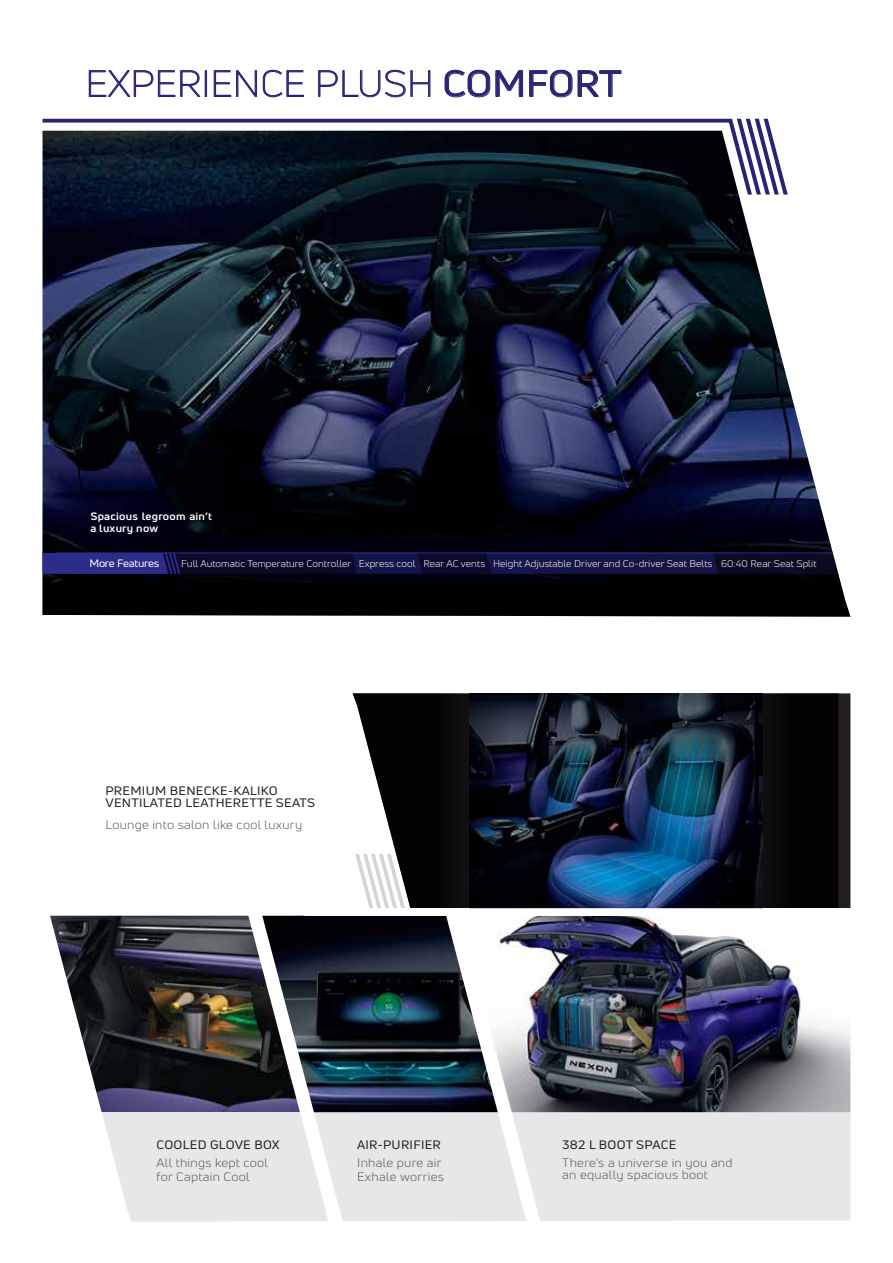
<style>
.page{position:relative;width:893px;height:1263px;background:#fff}
.page>*{position:absolute;margin:0;border:0;box-sizing:border-box;transform-origin:0 0}
.t1{font:300 36px "Uni Neue";color:#272474;scale:1.1 1}
.t2{font:12px/13.4px "Uni Neue";letter-spacing:.02em;color:#58595b;scale:1.1 1}
.t3{font:12px/12.3px "Uni Neue";letter-spacing:.02em;color:#231f20;scale:1.1 1}
.t4{font:700 10.5px/12.5px "Uni Neue";letter-spacing:.02em;color:#fff;scale:1.1 1}
.t5{font:10.5px "Uni Neue";letter-spacing:-.02em;color:#fff;scale:1.1 1}
.t6{font:9.6px "Uni Neue";color:#fff;scale:1.1 1}
.s1{font-weight:400}
</style>
<div class="page">
<svg style="left:43px;top:119px;width:693px;height:12px"></svg>
<svg style="left:737px;top:119px;width:34px;height:12px"></svg>
<svg style="left:89px;top:70px;width:111px;height:27px"></svg>
<div style="left:205px;top:71px;width:2px;height:26px;border:1px solid #272474"></div>
<svg style="left:214px;top:70px;width:43px;height:27px"></svg>
<svg style="left:263px;top:70px;width:41px;height:27px"></svg>
<svg style="left:318px;top:70px;width:112px;height:27px"></svg>
<svg style="left:445px;top:70px;width:78px;height:27px"></svg>
<svg style="left:529px;top:70px;width:43px;height:27px"></svg>
<svg style="left:578px;top:70px;width:43px;height:27px"></svg>
<img style="left:43px;top:131px;width:764px;height:323px">
<svg style="left:43px;top:454px;width:807px;height:163px;background:#0f101e"></svg>
<svg style="left:43px;top:553px;width:795px;height:21px;background:#141545"></svg>
<svg style="left:353px;top:693px;width:497px;height:215px;background:#231f20"></svg>
<img style="left:469px;top:693px;width:245px;height:215px">
<svg style="left:353px;top:694px;width:156px;height:214px;background:#252629"></svg>
<svg style="left:714px;top:693px;width:124px;height:215px;background:#0a0b11"></svg>
<img style="left:50px;top:916px;width:188px;height:196px">
<div style="left:102px;top:1112px;width:748px;height:110px;background:#e6e7e8"></div>
<img style="left:405px;top:916px;width:31px;height:196px">
<img style="left:550px;top:916px;width:300px;height:196px">
<svg style="left:436px;top:896px;width:114px;height:326px"></svg>
<svg style="left:238px;top:854px;width:167px;height:368px"></svg>
<h1 class="t1" style="left:85px;top:62px;width:489px">EXPERIENCE PLUSH <span class="s1">COMFORT</span></h1>
<p class="t4" style="left:90px;top:510px;width:112px">Spacious legroom ain’t a luxury now</p>
<p class="t5" style="left:89px;top:557px;width:65px">More Features</p>
<p class="t6" style="left:181px;top:558px;width:579px">Full Automatic Temperature Controller Express cool Rear AC vents Height Adjustable Driver and Co-driver Seat Belts 60:40 Rear Seat Split</p>
<p class="t3" style="left:105px;top:784px;width:192px">PREMIUM BENECKE-KALIKO<br>VENTILATED LEATHERETTE SEATS</p>
<p class="t2" style="left:106px;top:818px;width:180px">Lounge into salon like cool luxury</p>
<p class="t3" style="left:157px;top:1139px;width:114px">COOLED GLOVE BOX</p>
<p class="t2" style="left:157px;top:1156px;width:103px">All things kept cool for Captain Cool</p>
<p class="t3" style="left:357px;top:1139px;width:78px">AIR-PURIFIER</p>
<p class="t2" style="left:357px;top:1156px;width:81px">Inhale pure air<br>Exhale worries</p>
<p class="t3" style="left:562px;top:1139px;width:105px">382 L BOOT SPACE</p>
<p class="t2" style="left:562px;top:1157px;width:156px;line-height:12px">There’s a universe in you and an equally spacious boot</p>
</div>
